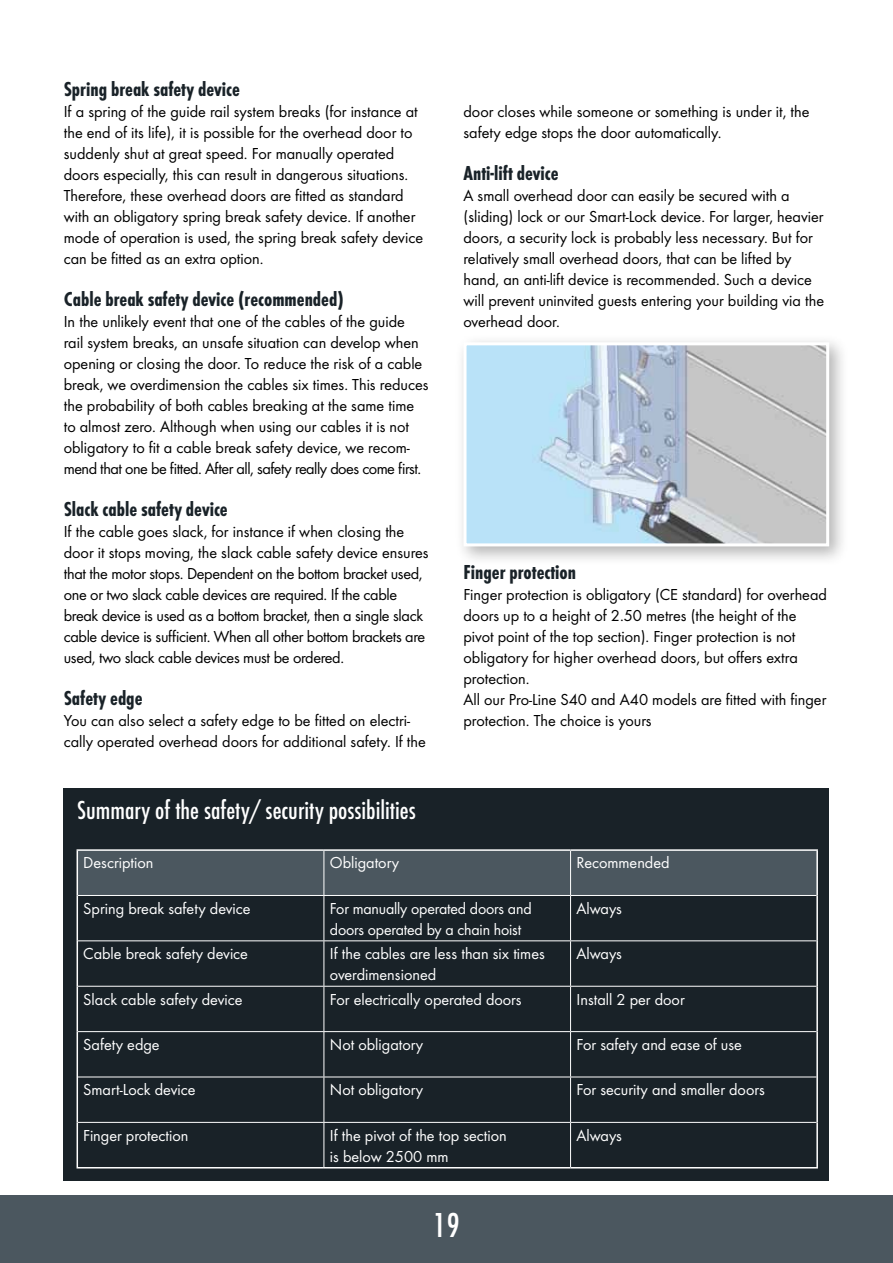
<style>
.page{position:relative;width:893px;height:1263px;background:#fff}
.page>*{position:absolute;margin:0;border:0;box-sizing:border-box;transform-origin:0 0}
.t1{font:500 36px "Futura Con";color:#fff}
.t2{font:500 27px "Futura Con";color:#fff}
.t3{font:700 21px "Futura Con";color:#192228}
.t4{font:16.5px/21px "Futura Boo";color:#000}
.t5{font:16.5px/21px "Futura Boo";color:#fff}
.t6{font:16.5px/21px "Futura Boo";letter-spacing:-.02em;color:#000}
</style>
<div class="page">
<div style="left:0;top:1195px;width:893px;height:68px;background:#4b575f"></div>
<div style="left:64px;top:788px;width:765px;height:392px;background:#192228"></div>
<div style="left:78px;top:851px;width:738px;height:44px;background:#4b575f"></div>
<hr style="left:77px;top:849px;width:247px;height:2px;background:#fff">
<hr style="left:77px;top:851px;width:1px;height:44px;background:#fff">
<hr style="left:324px;top:849px;width:247px;height:2px;background:#fff">
<hr style="left:571px;top:849px;width:247px;height:2px;background:#fff">
<hr style="left:816px;top:851px;width:2px;height:44px;background:#fff">
<hr style="left:77px;top:895px;width:1px;height:46px;background:#fff">
<hr style="left:816px;top:895px;width:2px;height:46px;background:#fff">
<hr style="left:77px;top:941px;width:1px;height:45px;background:#fff">
<hr style="left:816px;top:941px;width:2px;height:45px;background:#fff">
<hr style="left:77px;top:986px;width:1px;height:45px;background:#fff">
<hr style="left:816px;top:986px;width:2px;height:45px;background:#fff">
<hr style="left:77px;top:1031px;width:1px;height:46px;background:#fff">
<hr style="left:816px;top:1031px;width:2px;height:46px;background:#fff">
<hr style="left:77px;top:1077px;width:1px;height:45px;background:#fff">
<hr style="left:816px;top:1077px;width:2px;height:45px;background:#fff">
<hr style="left:77px;top:1122px;width:1px;height:45px;background:#fff">
<hr style="left:816px;top:1122px;width:2px;height:45px;background:#fff">
<hr style="left:77px;top:1167px;width:247px;height:1px;background:#fff">
<hr style="left:324px;top:1167px;width:247px;height:1px;background:#fff">
<hr style="left:571px;top:1167px;width:247px;height:1px;background:#fff">
<hr style="left:324px;top:851px;width:1px;height:44px;background:#fff">
<hr style="left:570px;top:851px;width:1px;height:44px;background:#fff">
<hr style="left:78px;top:895px;width:246px;height:1px;background:#fff">
<hr style="left:324px;top:895px;width:247px;height:1px;background:#fff">
<hr style="left:324px;top:896px;width:1px;height:44px;background:#fff">
<hr style="left:571px;top:895px;width:245px;height:1px;background:#fff">
<hr style="left:570px;top:896px;width:1px;height:44px;background:#fff">
<hr style="left:78px;top:940px;width:246px;height:1px;background:#fff">
<hr style="left:324px;top:940px;width:247px;height:1px;background:#fff">
<hr style="left:324px;top:941px;width:1px;height:45px;background:#fff">
<hr style="left:571px;top:940px;width:245px;height:1px;background:#fff">
<hr style="left:570px;top:941px;width:1px;height:45px;background:#fff">
<hr style="left:78px;top:986px;width:246px;height:1px;background:#fff">
<hr style="left:324px;top:986px;width:247px;height:1px;background:#fff">
<hr style="left:324px;top:986px;width:1px;height:45px;background:#fff">
<hr style="left:571px;top:986px;width:245px;height:1px;background:#fff">
<hr style="left:570px;top:986px;width:1px;height:45px;background:#fff">
<hr style="left:78px;top:1031px;width:246px;height:1px;background:#fff">
<hr style="left:324px;top:1031px;width:247px;height:1px;background:#fff">
<hr style="left:324px;top:1032px;width:1px;height:44px;background:#fff">
<hr style="left:571px;top:1031px;width:245px;height:1px;background:#fff">
<hr style="left:570px;top:1032px;width:1px;height:44px;background:#fff">
<hr style="left:78px;top:1076px;width:246px;height:1px;background:#fff">
<hr style="left:324px;top:1076px;width:247px;height:1px;background:#fff">
<hr style="left:324px;top:1077px;width:1px;height:45px;background:#fff">
<hr style="left:571px;top:1076px;width:245px;height:1px;background:#fff">
<hr style="left:570px;top:1077px;width:1px;height:45px;background:#fff">
<hr style="left:78px;top:1122px;width:246px;height:1px;background:#fff">
<hr style="left:324px;top:1122px;width:247px;height:1px;background:#fff">
<hr style="left:324px;top:1123px;width:1px;height:44px;background:#fff">
<hr style="left:571px;top:1122px;width:245px;height:1px;background:#fff">
<hr style="left:570px;top:1123px;width:1px;height:44px;background:#fff">
<div style="left:455px;top:334px;width:394px;height:233px;background:#000;opacity:.3"></div>
<img style="left:467px;top:346px;width:358px;height:196px">
<div style="left:463px;top:342px;width:366px;height:204px;border:3px solid #fff"></div>
<p class="t3" style="left:64px;top:77px;width:178px">Spring break safety device</p>
<p class="t4" style="left:64px;top:101px;width:361px">If a spring of the guide rail system breaks (for instance at the end of its life), it is possible for the overhead door to suddenly shut at great speed. For manually operated doors especially, this can result in dangerous situations.<br>Therefore, these overhead doors are fitted as standard with an obligatory spring break safety device. If another mode of operation is used, the spring break safety device can be fitted as an extra option.</p>
<p class="t3" style="left:64px;top:287px;width:282px">Cable break safety device (recommended)</p>
<p class="t4" style="left:64px;top:311px;width:366px">In the unlikely event that one of the cables of the guide<br>rail system breaks, an unsafe situation can develop when opening or closing the door. To reduce the risk of a cable break, we overdimension the cables six times. This reduces the probability of both cables breaking at the same time to almost zero. Although when using our cables it is not obligatory to fit a cable break safety device, we recom&shy;mend that one be fitted. After all, safety really does come first.</p>
<p class="t3" style="left:64px;top:497px;width:165px">Slack cable safety device</p>
<p class="t6" style="left:64px;top:521px;width:366px">If the cable goes slack, for instance if when closing the door it stops moving, the slack cable safety device ensures that the motor stops. Dependent on the bottom bracket used, one or two slack cable devices are required. If the cable break device is used as a bottom bracket, then a single slack cable device is sufficient. When all other bottom brackets are used, two slack cable devices must be ordered.</p>
<p class="t3" style="left:64px;top:686px;width:80px">Safety edge</p>
<p class="t4" style="left:64px;top:710px;width:364px">You can also select a safety edge to be fitted on electri&shy;cally operated overhead doors for additional safety. If the</p>
<p class="t4" style="left:463px;top:101px;width:348px">door closes while someone or something is under it, the safety edge stops the door automatically.</p>
<p class="t3" style="left:463px;top:161px;width:97px">Anti-lift device</p>
<p class="t4" style="left:463px;top:185px;width:362px">A small overhead door can easily be secured with a (sliding) lock or our Smart-Lock device. For larger, heavier doors, a security lock is probably less necessary. But for relatively small overhead doors, that can be lifted by hand, an anti-lift device is recommended. Such a device will prevent uninvited guests entering your building via the overhead door.</p>
<p class="t3" style="left:463px;top:560px;width:114px">Finger protection</p>
<p class="t4" style="left:463px;top:584px;width:365px">Finger protection is obligatory (CE standard) for overhead doors up to a height of 2.50 metres (the height of the pivot point of the top section). Finger protection is not obligatory for higher overhead doors, but offers extra protection.<br>All our Pro-Line S40 and A40 models are fitted with finger protection. The choice is yours</p>
<h2 class="t2" style="left:77px;top:795px;width:340px">Summary of the safety/ security possibilities</h2>
<p class="t5" style="left:83px;top:852px;width:72px">Description</p>
<p class="t5" style="left:330px;top:852px;width:71px">Obligatory</p>
<p class="t5" style="left:577px;top:852px;width:95px">Recommended</p>
<p class="t5" style="left:83px;top:898px;width:169px">Spring break safety device</p>
<p class="t5" style="left:330px;top:898px;width:203px">For manually operated doors and doors operated by a chain hoist</p>
<p class="t5" style="left:577px;top:898px;width:47px">Always</p>
<p class="t5" style="left:83px;top:943px;width:166px">Cable break safety device</p>
<p class="t5" style="left:330px;top:943px;width:216px">If the cables are less than six times overdimensioned</p>
<p class="t5" style="left:576px;top:943px;width:47px">Always</p>
<p class="t5" style="left:83px;top:988px;width:161px">Slack cable safety device</p>
<p class="t5" style="left:330px;top:988px;width:193px">For electrically operated doors</p>
<p class="t5" style="left:576px;top:988px;width:110px">Install 2 per door</p>
<p class="t5" style="left:83px;top:1034px;width:78px">Safety edge</p>
<p class="t5" style="left:330px;top:1034px;width:95px">Not obligatory</p>
<p class="t5" style="left:576px;top:1034px;width:167px">For safety and ease of use</p>
<p class="t5" style="left:83px;top:1079px;width:114px">Smart-Lock device</p>
<p class="t5" style="left:330px;top:1079px;width:95px">Not obligatory</p>
<p class="t5" style="left:576px;top:1079px;width:190px">For security and smaller doors</p>
<p class="t5" style="left:83px;top:1125px;width:107px">Finger protection</p>
<p class="t5" style="left:330px;top:1125px;width:178px">If the pivot of the top section is below 2500 mm</p>
<p class="t5" style="left:576px;top:1125px;width:47px">Always</p>
<h1 class="t1" style="left:433px;top:1205px;width:29px">19</h1>
</div>
